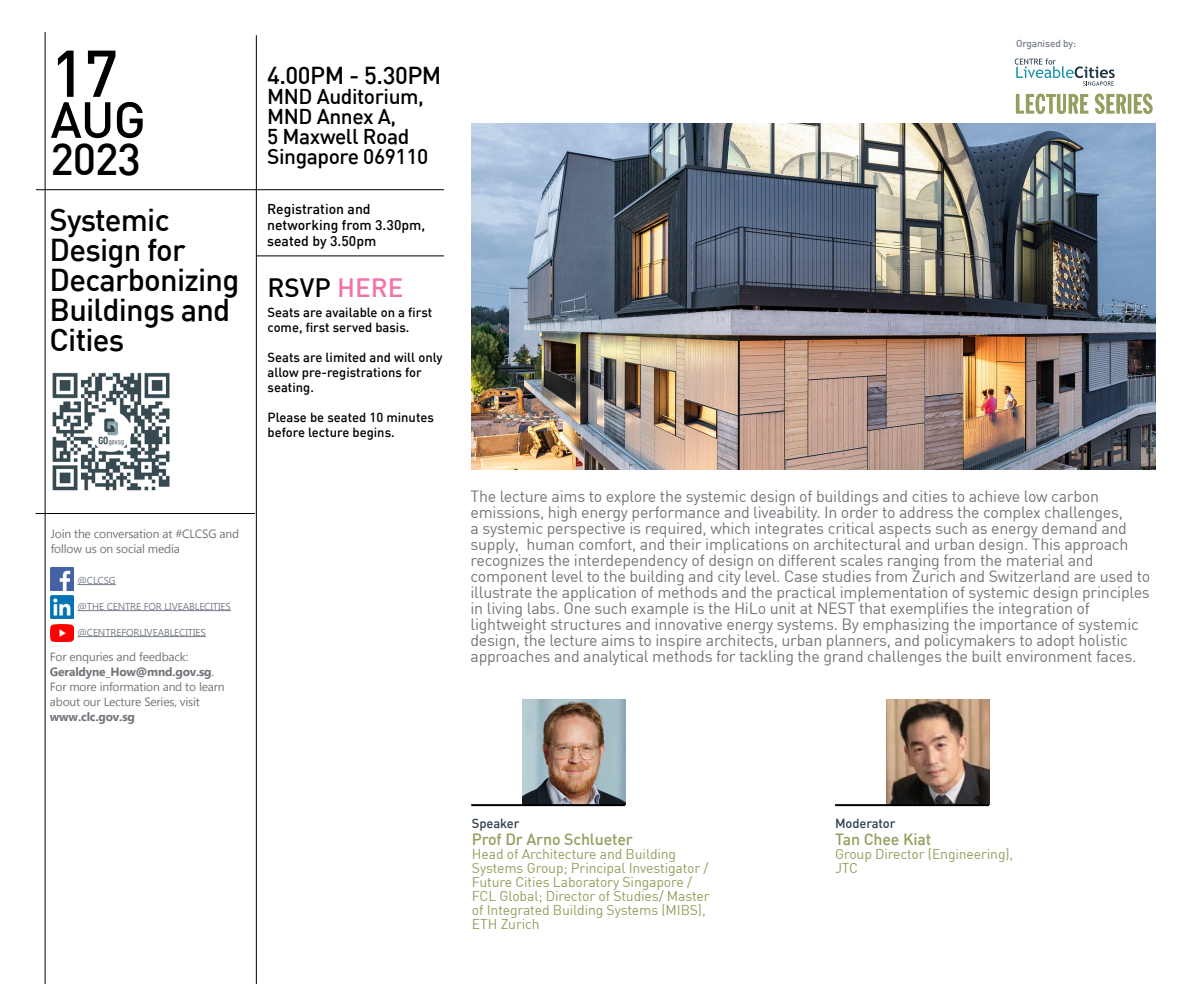
<style>
.page{position:relative;width:1191px;height:984px;background:#fff}
.page>*{position:absolute;margin:0;border:0;box-sizing:border-box;transform-origin:0 0}
.t1{font:500 64.9px "DIN";color:#000}
.t2{font:500 50px "DIN";color:#000}
.t3{font:500 44px "DIN";color:#000}
.t4{font:500 31px/30px "DIN";letter-spacing:-.025em;color:#000}
.t5{font:500 26px "DIN";color:#000}
.t6{font:500 24px "DIN";letter-spacing:-.02em;color:#000}
.t7{font:500 21px/20px "DIN";letter-spacing:-.02em;color:#000}
.t8{font:16px/16px "DIN";letter-spacing:-.015em;color:#76727b}
.t9{font:500 16px "DIN";letter-spacing:-.01em;color:#959e5e}
.t10{font:14px/14px "DIN";letter-spacing:-.01em;color:#959e5e}
.t11{font:500 14px/16px "DIN";color:#000}
.t12{font:500 13px/15px "DIN";color:#000}
.t13{font:500 13px "DIN";letter-spacing:-.01em;color:#2f404f}
.t14{font:12px/15px "Gadugi";letter-spacing:-.015em;color:#76727b}
.t15{font:700 12px "Gadugi";letter-spacing:-.015em;color:#76727b}
.t16{font:10px "Gadugi";letter-spacing:-.01em;color:#777d89}
.t17{font:500 10px "DIN";letter-spacing:-.01em;color:#777d89}
.s1{font-weight:700}
.s2{color:#f173ac}
</style>
<div class="page">
<img style="left:523px;top:699px;width:102px;height:105px">
<hr style="left:471px;top:804px;width:154px;height:2px;background:#000">
<img style="left:886px;top:699px;width:103px;height:105px">
<hr style="left:835px;top:804px;width:154px;height:2px;background:#000">
<img style="left:52px;top:372px;width:118px;height:119px">
<hr style="left:45px;top:32px;width:1px;height:952px;background:#000">
<hr style="left:256px;top:35px;width:1px;height:949px;background:#000">
<svg style="left:1014px;top:58px;width:100px;height:28px"></svg>
<svg style="left:1015px;top:94px;width:137px;height:20px"></svg>
<hr style="left:257px;top:256px;width:187px;height:1px;background:#000">
<hr style="left:36px;top:189px;width:220px;height:1px;background:#000">
<hr style="left:36px;top:513px;width:219px;height:1px;background:#000">
<hr style="left:257px;top:189px;width:187px;height:1px;background:#000">
<hr style="left:77px;top:584px;width:39px;height:1px;background:#777d89">
<hr style="left:77px;top:610px;width:154px;height:1px;background:#777d89">
<hr style="left:77px;top:636px;width:129px;height:1px;background:#777d89">
<img style="left:50px;top:567px;width:24px;height:24px">
<img style="left:50px;top:595px;width:24px;height:23px">
<img style="left:50px;top:625px;width:24px;height:16px">
<img style="left:471px;top:123px;width:684px;height:346px">
<h1 class="t1" style="left:50px;top:32px;width:69px">17</h1>
<h2 class="t2" style="left:50px;top:88px;width:97px">AUG</h2>
<h3 class="t3" style="left:50px;top:131px;width:92px">2023</h3>
<h3 class="t4" style="left:50px;top:204px;width:191px">Systemic<br>Design for<br>Decarbonizing<br>Buildings and<br>Cities</h3>
<p class="t14" style="left:51px;top:526px;width:190px">Join the conversation at #CLCSG and follow us on social media</p>
<p class="t16" style="left:77px;top:574px;width:40px">@CLCSG</p>
<p class="t16" style="left:77px;top:600px;width:155px">@THE CENTRE FOR LIVEABLECITIES</p>
<p class="t16" style="left:77px;top:626px;width:130px">@CENTREFORLIVEABLECITIES</p>
<p class="t14" style="left:50px;top:649px;width:176px">For enquries and feedback:<br><span class="s1">Geraldyne_How@mnd.gov.sg</span>.<br>For more information and to learn about our Lecture Series, visit</p>
<p class="t15" style="left:50px;top:710px;width:87px">www.clc.gov.sg</p>
<h3 class="t6" style="left:267px;top:60px;width:176px">4.00PM - 5.30PM</h3>
<h3 class="t7" style="left:267px;top:85px;width:163px">MND Auditorium,<br>MND Annex A,<br>5 Maxwell Road<br>Singapore 069110</h3>
<p class="t11" style="left:267px;top:200px;width:160px">Registration and networking from 3.30pm, seated by 3.50pm</p>
<h3 class="t5" style="left:267px;top:271px;width:137px">RSVP <span class="s2">HERE</span></h3>
<p class="t12" style="left:267px;top:305px;width:166px">Seats are available on a first come, first served basis.</p>
<p class="t12" style="left:267px;top:350px;width:176px">Seats are limited and will only allow pre-registrations for seating.</p>
<p class="t12" style="left:267px;top:410px;width:168px">Please be seated 10 minutes before lecture begins.</p>
<p class="t17" style="left:1016px;top:37px;width:61px">Organised by:</p>
<p class="t8" style="left:470px;top:487px;width:681px">The lecture aims to explore the systemic design of buildings and cities to achieve low carbon emissions, high energy performance and liveability. In order to address the complex challenges,<br>a systemic perspective is required, which integrates critical aspects such as energy demand and supply, human comfort, and their implications on architectural and urban design. This approach recognizes the interdependency of design on different scales ranging from the material and component level to the building and city level. Case studies from Zurich and Switzerland are used to illustrate the application of methods and the practical implementation of systemic design principles in living labs. One such example is the HiLo unit at NEST that exemplifies the integration of lightweight structures and innovative energy systems. By emphasizing the importance of systemic design, the lecture aims to inspire architects, urban planners, and policymakers to adopt holistic approaches and analytical methods for tackling the grand challenges the built environment faces.</p>
<p class="t13" style="left:472px;top:815px;width:49px">Speaker</p>
<p class="t9" style="left:472px;top:828px;width:162px">Prof Dr Arno Schlueter</p>
<p class="t10" style="left:472px;top:846px;width:239px">Head of Architecture and Building Systems Group; Principal Investigator / Future Cities Laboratory Singapore / FCL Global; Director of Studies/ Master of Integrated Building Systems (MIBS), ETH Zurich</p>
<p class="t13" style="left:835px;top:815px;width:62px">Moderator</p>
<p class="t9" style="left:835px;top:828px;width:98px">Tan Chee Kiat</p>
<p class="t10" style="left:835px;top:846px;width:180px">Group Director (Engineering),<br>JTC</p>
</div>
